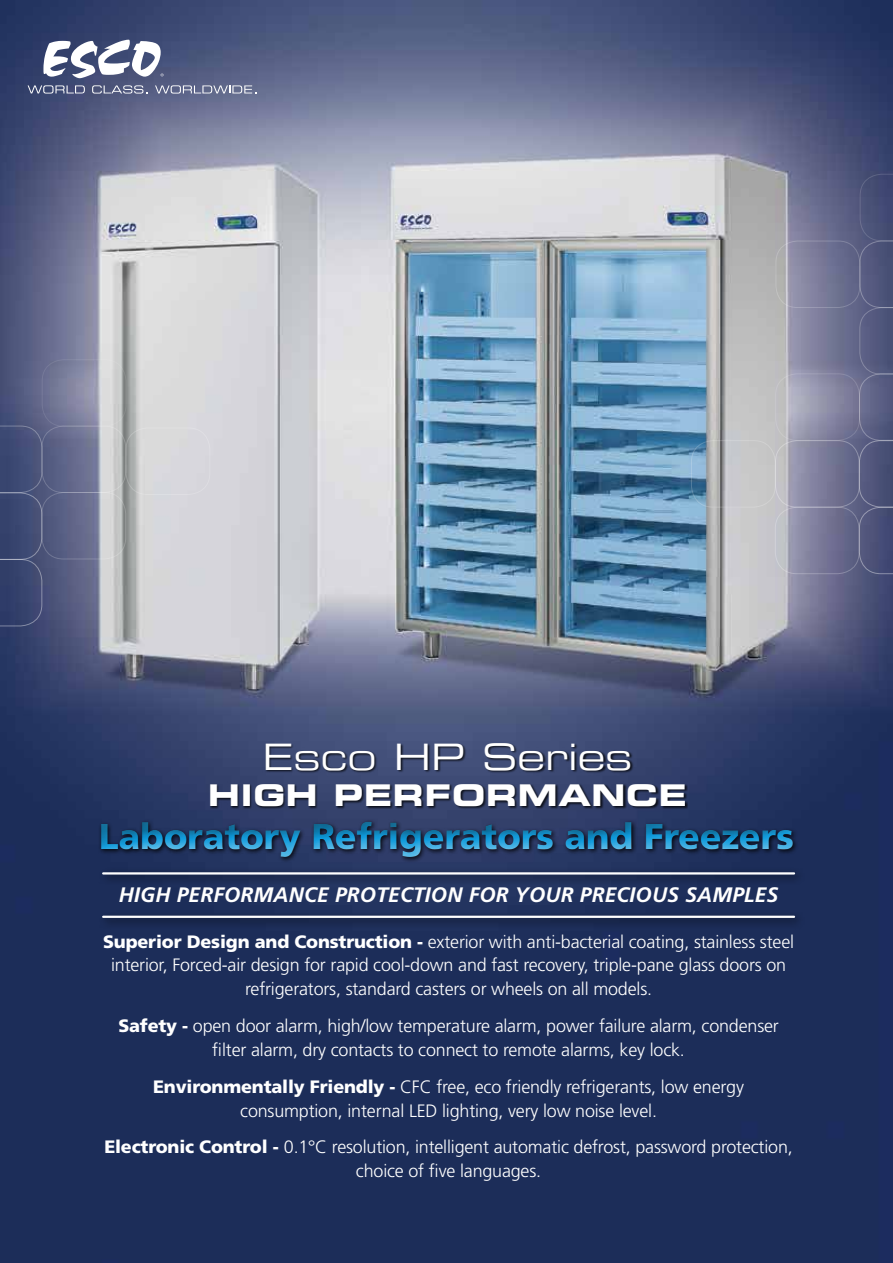
<style>
.page{position:relative;width:893px;height:1263px;background:#fff}
.page>*{position:absolute;margin:0;border:0;box-sizing:border-box;transform-origin:0 0}
.t1{font:900 35.85px "Frutiger LT Std";letter-spacing:-.01em;color:#0095da}
.t2{font:35.85px "Eurostile Extended Two";color:#fff}
.t3{font:29.85px "Eurostile LT Std Bold Ex 2";letter-spacing:.025em;color:#fff}
.t4{font:italic 700 20.85px "Frutiger LT Std";letter-spacing:.01em;color:#fff}
.t5{font:300 18px/23.9px "Frutiger LT Std";letter-spacing:-.01em;color:#fff;text-align:center}
.s1{font-weight:900}
</style>
<div class="page">
<img style="left:0;top:0;width:893px;height:1263px">
<div style="left:776px;top:241px;width:84px;height:67px;border:1px solid #fff;border-radius:22px"></div>
<div style="left:775px;top:373px;width:85px;height:68px;border:1px solid #fff;border-radius:22px"></div>
<div style="left:691px;top:440px;width:85px;height:67px;border:1px solid #fff;border-radius:22px"></div>
<div style="left:775px;top:440px;width:85px;height:67px;border:1px solid #fff;border-radius:22px"></div>
<svg style="left:859px;top:174px;width:34px;height:400px;background:#52577d"></svg>
<div style="left:775px;top:507px;width:84px;height:67px;border:1px solid #fff;border-radius:22px"></div>
<div style="left:42px;top:359px;width:84px;height:68px;border:1px solid #fff;border-radius:22px"></div>
<svg style="left:0;top:426px;width:42px;height:200px;background:#3e4a73"></svg>
<div style="left:42px;top:426px;width:84px;height:67px;border:1px solid #fff;border-radius:22px"></div>
<div style="left:126px;top:428px;width:84px;height:67px;border:1px solid #fff;border-radius:22px"></div>
<div style="left:42px;top:492px;width:84px;height:67px;border:1px solid #fff;border-radius:22px"></div>
<svg style="left:28px;top:85px;width:57px;height:9px"></svg>
<svg style="left:92px;top:85px;width:56px;height:9px"></svg>
<svg style="left:155px;top:85px;width:101px;height:9px"></svg>
<svg style="left:43px;top:40px;width:121px;height:38px"></svg>
<div style="left:21px;top:784px;width:850px;height:99px;background:#1c2d59"></div>
<div style="left:58px;top:784px;width:768px;height:94px;background:#000;opacity:.75"></div>
<div style="left:98px;top:867px;width:707px;height:62px;background:#000;opacity:.75"></div>
<hr style="left:103px;top:916px;width:691px;height:2px;background:#fff">
<hr style="left:103px;top:872px;width:691px;height:2px;background:#fff">
<div style="left:210px;top:743px;width:478px;height:67px;background:#000;opacity:.75"></div>
<h1 class="t2" style="left:262px;top:732px;width:372px">Esco HP Series</h1>
<h2 class="t3" style="left:208px;top:774px;width:480px">HIGH PERFORMANCE</h2>
<h1 class="t1" style="left:99px;top:815px;width:697px">Laboratory Refrigerators and Freezers</h1>
<p class="t4" style="left:119px;top:883px;width:661px">HIGH PERFORMANCE PROTECTION FOR YOUR PRECIOUS SAMPLES</p>
<p class="t5" style="left:103px;top:930px;width:692px"><span class="s1">Superior Design and Construction -</span> exterior with anti-bacterial coating, stainless steel interior, Forced-air design for rapid cool-down and fast recovery, triple-pane glass doors on refrigerators, standard casters or wheels on all models.</p>
<p class="t5" style="left:118px;top:1014px;width:662px"><span class="s1">Safety -</span> open door alarm, high/low temperature alarm, power failure alarm, condenser filter alarm, dry contacts to connect to remote alarms, key lock.</p>
<p class="t5" style="left:153px;top:1075px;width:592px"><span class="s1">Environmentally Friendly -</span> CFC free, eco friendly refrigerants, low energy consumption, internal LED lighting, very low noise level.</p>
<p class="t5" style="left:104px;top:1135px;width:690px"><span class="s1">Electronic Control -</span> 0.1°C resolution, intelligent automatic defrost, password protection, choice of five languages.</p>
</div>
